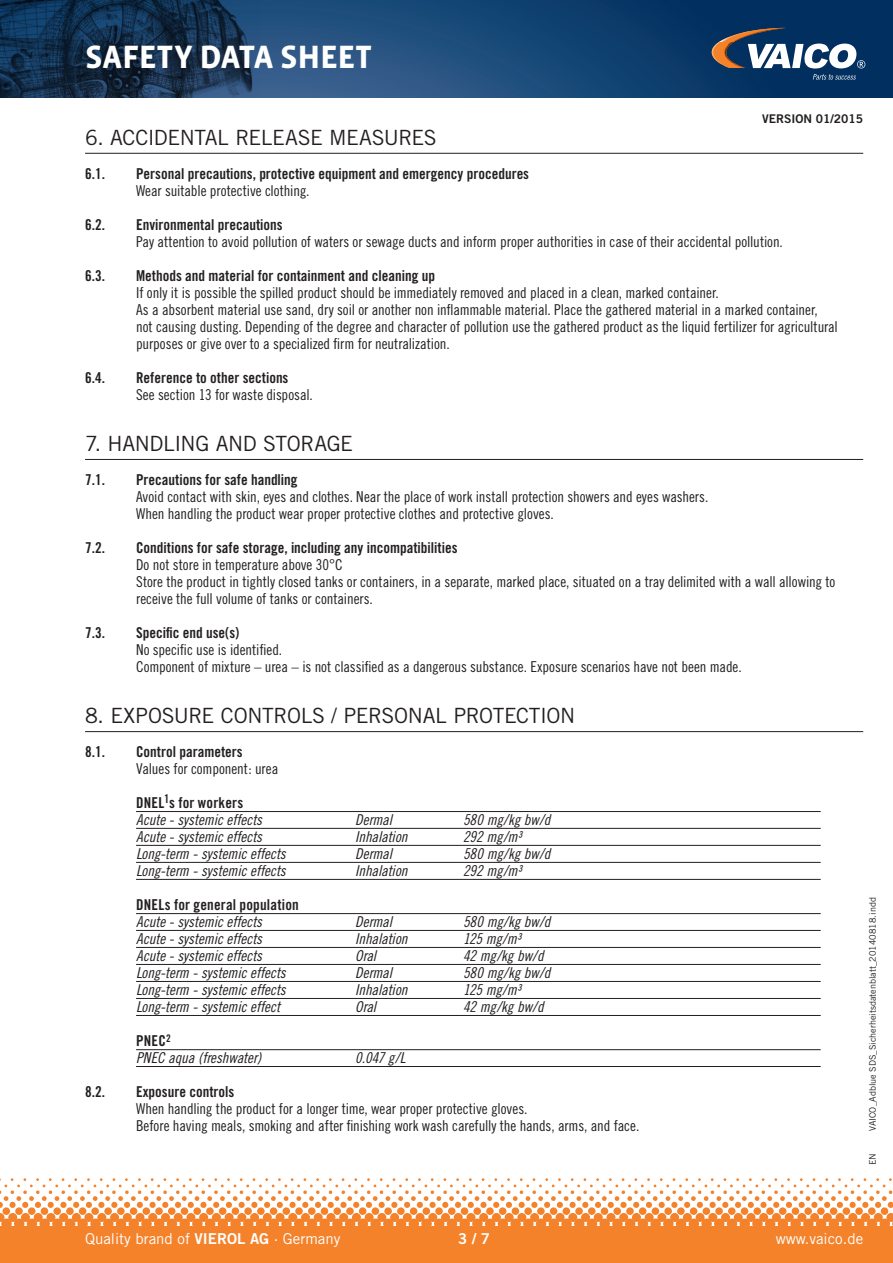
<style>
.page{position:relative;width:893px;height:1263px;background:#fff}
.page>*{position:absolute;margin:0;border:0;box-sizing:border-box;transform-origin:0 0}
.t1{font:700 33px "Vista Sans OT";letter-spacing:-.01em;color:#fff}
.t2{font:21px "Trade Gothic";letter-spacing:-.02em;color:#231f20}
.t3{font:15px/17px "Trade Gothic Cond Eighteen";letter-spacing:-.005em;color:#231f20}
.t4{font:15px "Trade Gothic Cond Eighteen Obl";letter-spacing:-.005em;color:#231f20}
.t5{font:15px "Trade Gothic Bold Cond Twenty";color:#231f20}
.t6{font:15px "Trade Gothic";color:#fff}
.t7{font:15px "Trade Gothic Bold Two";color:#fff}
.t8{font:12px "Trade Gothic Bold Two";color:#231f20}
.t9{font:9px "Trade Gothic";color:#231f20}
.s1{font-family:"Trade Gothic Bold Two"}
</style>
<div class="page">
<svg style="left:259px;top:0;width:634px;height:98px;background:#164573"></svg>
<svg style="left:712px;top:28px;width:153px;height:52px"></svg>
<div style="left:0;top:1226px;width:893px;height:32px;background:#f4822b"></div>
<svg style="left:0;top:1178px;width:893px;height:48px"></svg>
<div style="left:0;top:1249px;width:893px;height:14px;background:#f58229"></div>
<img style="left:0;top:0;width:259px;height:98px">
<hr style="left:85px;top:153px;width:778px;height:1px;background:#231f20">
<hr style="left:85px;top:459px;width:778px;height:1px;background:#231f20">
<hr style="left:85px;top:731px;width:778px;height:1px;background:#231f20">
<hr style="left:136px;top:811px;width:685px;height:1px;background:#231f20">
<hr style="left:136px;top:828px;width:685px;height:1px;background:#231f20">
<hr style="left:136px;top:845px;width:685px;height:1px;background:#231f20">
<hr style="left:136px;top:862px;width:685px;height:1px;background:#231f20">
<hr style="left:136px;top:879px;width:685px;height:1px;background:#231f20">
<hr style="left:136px;top:913px;width:685px;height:1px;background:#231f20">
<hr style="left:136px;top:930px;width:685px;height:1px;background:#231f20">
<hr style="left:136px;top:947px;width:685px;height:1px;background:#231f20">
<hr style="left:136px;top:964px;width:685px;height:1px;background:#231f20">
<hr style="left:136px;top:981px;width:685px;height:1px;background:#231f20">
<hr style="left:136px;top:998px;width:685px;height:1px;background:#231f20">
<hr style="left:136px;top:1015px;width:685px;height:1px;background:#231f20">
<hr style="left:136px;top:1049px;width:685px;height:1px;background:#231f20">
<hr style="left:136px;top:1066px;width:685px;height:1px;background:#231f20">
<h1 class="t1" style="left:85px;top:40px;width:288px">SAFETY DATA SHEET</h1>
<p class="t8" style="left:762px;top:112px;width:102px">VERSION 01/2015</p>
<h2 class="t2" style="left:85px;top:124px;width:353px">6. ACCIDENTAL RELEASE MEASURES</h2>
<p class="t5" style="left:85px;top:164px;width:21px">6.1.</p>
<p class="t5" style="left:136px;top:164px;width:395px">Personal precautions, protective equipment and emergency procedures</p>
<p class="t3" style="left:136px;top:182px;width:175px">Wear suitable protective clothing.</p>
<p class="t5" style="left:85px;top:215px;width:21px">6.2.</p>
<p class="t5" style="left:136px;top:215px;width:148px">Environmental precautions</p>
<p class="t3" style="left:136px;top:233px;width:648px">Pay attention to avoid pollution of waters or sewage ducts and inform proper authorities in case of their accidental pollution.</p>
<p class="t5" style="left:85px;top:266px;width:21px">6.3.</p>
<p class="t5" style="left:136px;top:266px;width:300px">Methods and material for containment and cleaning up</p>
<p class="t3" style="left:136px;top:284px;width:703px">If only it is possible the spilled product should be immediately removed and placed in a clean, marked container.<br>As a absorbent material use sand, dry soil or another non inflammable material. Place the gathered material in a marked container, not causing dusting. Depending of the degree and character of pollution use the gathered product as the liquid fertilizer for agricultural purposes or give over to a specialized firm for neutralization.</p>
<p class="t5" style="left:85px;top:368px;width:21px">6.4.</p>
<p class="t5" style="left:136px;top:368px;width:154px">Reference to other sections</p>
<p class="t3" style="left:136px;top:386px;width:178px">See section 13 for waste disposal.</p>
<h2 class="t2" style="left:85px;top:431px;width:270px">7. HANDLING AND STORAGE</h2>
<p class="t5" style="left:85px;top:470px;width:21px">7.1.</p>
<p class="t5" style="left:136px;top:470px;width:163px">Precautions for safe handling</p>
<p class="t3" style="left:136px;top:488px;width:574px">Avoid contact with skin, eyes and clothes. Near the place of work install protection showers and eyes washers.<br>When handling the product wear proper protective clothes and protective gloves.</p>
<p class="t5" style="left:85px;top:538px;width:21px">7.2.</p>
<p class="t5" style="left:136px;top:538px;width:323px">Conditions for safe storage, including any incompatibilities</p>
<p class="t3" style="left:136px;top:556px;width:701px">Do not store in temperature above 30°C<br>Store the product in tightly closed tanks or containers, in a separate, marked place, situated on a tray delimited with a wall allowing to receive the full volume of tanks or containers.</p>
<p class="t5" style="left:85px;top:623px;width:21px">7.3.</p>
<p class="t5" style="left:136px;top:623px;width:105px">Specific end use(s)</p>
<p class="t3" style="left:136px;top:641px;width:607px">No specific use is identified.<br>Component of mixture – urea – is not classified as a dangerous substance. Exposure scenarios have not been made.</p>
<h2 class="t2" style="left:85px;top:703px;width:492px">8. EXPOSURE CONTROLS / PERSONAL PROTECTION</h2>
<p class="t5" style="left:85px;top:742px;width:21px">8.1.</p>
<p class="t5" style="left:136px;top:742px;width:108px">Control parameters</p>
<p class="t3" style="left:136px;top:760px;width:144px">Values for component: urea</p>
<p class="t5" style="left:136px;top:793px;width:109px">DNEL<sup>1</sup>s for workers</p>
<p class="t4" style="left:136px;top:811px;width:127px">Acute - systemic effects</p>
<p class="t4" style="left:355px;top:811px;width:39px">Dermal</p>
<p class="t4" style="left:463px;top:811px;width:89px">580 mg/kg bw/d</p>
<p class="t4" style="left:136px;top:828px;width:127px">Acute - systemic effects</p>
<p class="t4" style="left:355px;top:828px;width:54px">Inhalation</p>
<p class="t4" style="left:463px;top:828px;width:60px">292 mg/m³</p>
<p class="t4" style="left:136px;top:845px;width:151px">Long-term - systemic effects</p>
<p class="t4" style="left:355px;top:845px;width:39px">Dermal</p>
<p class="t4" style="left:463px;top:845px;width:89px">580 mg/kg bw/d</p>
<p class="t4" style="left:136px;top:862px;width:151px">Long-term - systemic effects</p>
<p class="t4" style="left:355px;top:862px;width:54px">Inhalation</p>
<p class="t4" style="left:463px;top:862px;width:60px">292 mg/m³</p>
<p class="t5" style="left:136px;top:895px;width:164px">DNELs for general population</p>
<p class="t4" style="left:136px;top:913px;width:127px">Acute - systemic effects</p>
<p class="t4" style="left:355px;top:913px;width:39px">Dermal</p>
<p class="t4" style="left:463px;top:913px;width:89px">580 mg/kg bw/d</p>
<p class="t4" style="left:136px;top:930px;width:127px">Acute - systemic effects</p>
<p class="t4" style="left:355px;top:930px;width:54px">Inhalation</p>
<p class="t4" style="left:463px;top:930px;width:59px">125 mg/m³</p>
<p class="t4" style="left:136px;top:947px;width:127px">Acute - systemic effects</p>
<p class="t4" style="left:355px;top:947px;width:23px">Oral</p>
<p class="t4" style="left:463px;top:947px;width:82px">42 mg/kg bw/d</p>
<p class="t4" style="left:136px;top:964px;width:151px">Long-term - systemic effects</p>
<p class="t4" style="left:355px;top:964px;width:39px">Dermal</p>
<p class="t4" style="left:463px;top:964px;width:89px">580 mg/kg bw/d</p>
<p class="t4" style="left:136px;top:981px;width:151px">Long-term - systemic effects</p>
<p class="t4" style="left:355px;top:981px;width:54px">Inhalation</p>
<p class="t4" style="left:463px;top:981px;width:59px">125 mg/m³</p>
<p class="t4" style="left:136px;top:998px;width:146px">Long-term - systemic effect</p>
<p class="t4" style="left:355px;top:998px;width:23px">Oral</p>
<p class="t4" style="left:463px;top:998px;width:82px">42 mg/kg bw/d</p>
<p class="t5" style="left:136px;top:1032px;width:36px">PNEC<sup>2</sup></p>
<p class="t4" style="left:136px;top:1049px;width:127px">PNEC aqua (freshwater)</p>
<p class="t4" style="left:355px;top:1049px;width:52px">0.047 g/L</p>
<p class="t5" style="left:85px;top:1083px;width:21px">8.2.</p>
<p class="t5" style="left:136px;top:1083px;width:100px">Exposure controls</p>
<p class="t3" style="left:136px;top:1100px;width:505px">When handling the product for a longer time, wear proper protective gloves.<br>Before having meals, smoking and after finishing work wash carefully the hands, arms, and face.</p>
<p class="t9" style="left:867px;top:1131px;width:235px;rotate:-90deg">VAICO_Adblue SDS_Sicherheitsdatenblatt_20140818.indd</p>
<p class="t9" style="left:867px;top:1165px;width:13px;rotate:-90deg">EN</p>
<p class="t6" style="left:85px;top:1229px;width:257px">Quality brand of <span class="s1">VIEROL AG</span> · Germany</p>
<p class="t7" style="left:458px;top:1229px;width:33px">3 / 7</p>
<p class="t6" style="left:776px;top:1229px;width:89px">www.vaico.de</p>
</div>
